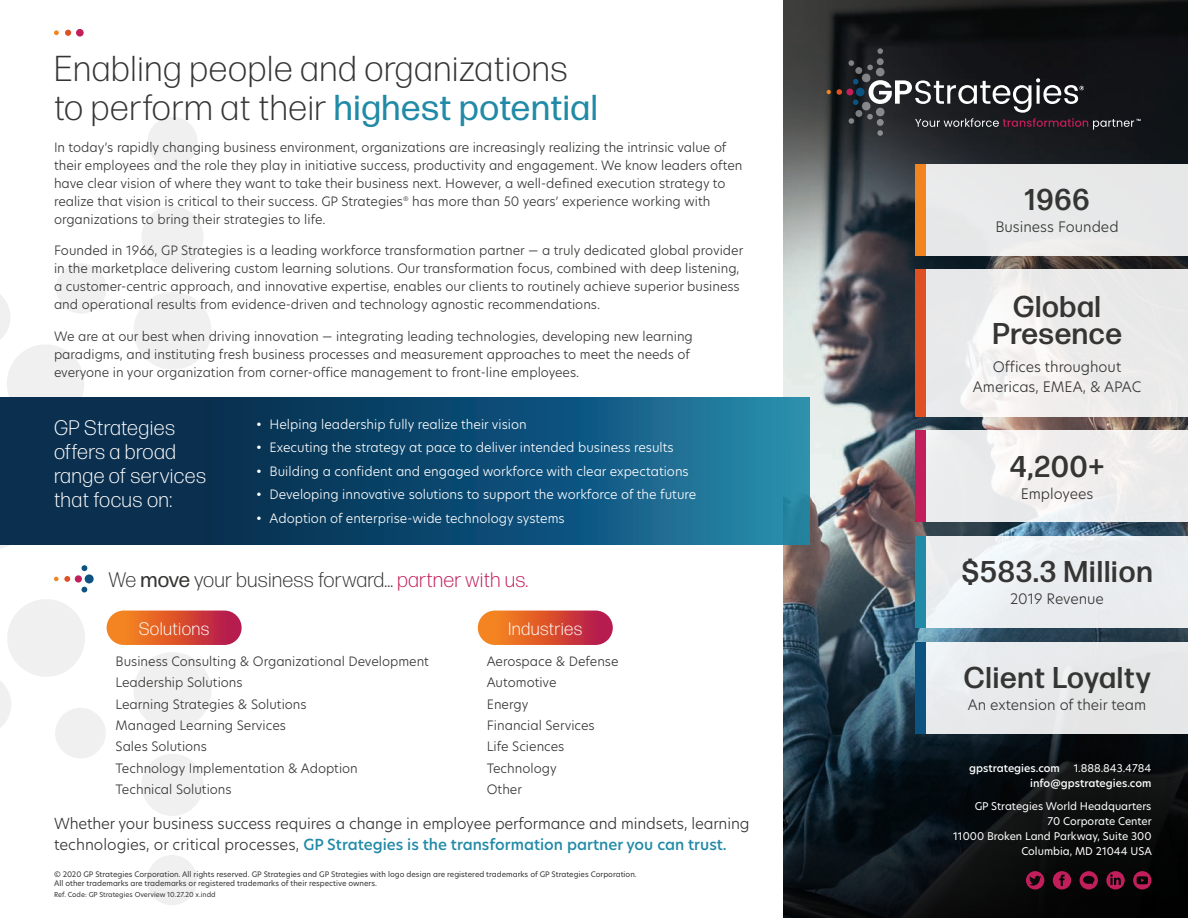
<style>
.page{position:relative;width:1188px;height:918px;background:#fff}
.page>*{position:absolute;margin:0;border:0;box-sizing:border-box;transform-origin:0 0}
.t1{font:300 36px/39px "Forma DJR Text";letter-spacing:.02em;color:#353534}
.t2{font:500 30px/27px "Forma DJR Text";letter-spacing:.03em;color:#353534;text-align:center}
.t3{font:300 21px/24px "Forma DJR Text";letter-spacing:.02em;color:#fff}
.t4{font:300 21px "Forma DJR Text";letter-spacing:.01em;color:#353534}
.t5{font:300 18px "Forma DJR Text";letter-spacing:.02em;color:#fff}
.t6{font:300 15px/21px "Hero New";letter-spacing:-.01em;color:#353534}
.t7{font:300 14.25px/19.5px "Hero New";color:#353534;text-align:center}
.t8{font:300 12.75px/21.5px "Hero New";color:#353534}
.t9{font:300 12.75px "Hero New";color:#fff}
.t10{font:10.5px/15px "Hero New";color:#fff;text-align:right}
.t11{font:500 10.5px "Hero New";color:#fff}
.t12{font:7.5px/9px "Hero New";color:#353534}
.t13{font:6.75px "Hero New";color:#353534}
.s1{font-weight:400;color:#208aa7}
.s2{font-weight:400}
.s3{color:#c21e5b}
.s4{font-weight:500;color:#208aa7}
</style>
<div class="page">
<img style="left:783px;top:0;width:405px;height:579px">
<svg style="left:783px;top:579px;width:405px;height:339px;background:#162128"></svg>
<svg style="left:1133px;top:871px;width:18px;height:19px"></svg>
<svg style="left:1106px;top:871px;width:19px;height:19px"></svg>
<svg style="left:1080px;top:871px;width:18px;height:19px"></svg>
<svg style="left:1053px;top:871px;width:18px;height:19px"></svg>
<svg style="left:1026px;top:871px;width:18px;height:19px"></svg>
<svg style="left:0;top:398px;width:810px;height:147px;background:#104c70"></svg>
<div style="left:921px;top:269px;width:267px;height:148px;background:linear-gradient(to right,#f0f0f0,#ebeae9)"></div>
<div style="left:921px;top:431px;width:267px;height:91px;background:linear-gradient(to right,#eeeff0,#efeded)"></div>
<div style="left:921px;top:536px;width:267px;height:92px;background:#eaedef"></div>
<div style="left:921px;top:642px;width:267px;height:91px;background:#e7e9ea"></div>
<div style="left:921px;top:164px;width:267px;height:92px;background:#e8e8e9"></div>
<div style="left:915px;top:164px;width:11px;height:92px;background:#f38520"></div>
<div style="left:915px;top:269px;width:11px;height:148px;background:#e05025"></div>
<div style="left:915px;top:431px;width:11px;height:91px;background:#c21e5b"></div>
<div style="left:915px;top:536px;width:11px;height:92px;background:#208aa7"></div>
<div style="left:915px;top:642px;width:11px;height:91px;background:#0c5381"></div>
<div style="left:846px;top:89px;width:7px;height:6px;background:#c21e5a;border-radius:50%"></div>
<svg style="left:827px;top:89px;width:15px;height:6px"></svg>
<svg style="left:877px;top:48px;width:6px;height:6px"></svg>
<svg style="left:849px;top:60px;width:292px;height:76px;background:#323236"></svg>
<div style="left:76px;top:29px;width:8px;height:8px;background:#c21e5b;border-radius:50%"></div>
<svg style="left:65px;top:30px;width:6px;height:6px"></svg>
<svg style="left:54px;top:30px;width:5px;height:5px"></svg>
<div style="left:478px;top:611px;width:135px;height:34px;background:linear-gradient(to right,#fe9116,#b4144d);border-radius:17px"></div>
<div style="left:0;top:472px;width:31px;height:76px;background:#0b2f4e"></div>
<svg style="left:134px;top:292px;width:77px;height:77px"></svg>
<div style="left:134px;top:652px;width:77px;height:78px;background:#f0f0f0;border-radius:50%"></div>
<div style="left:141px;top:754px;width:63px;height:62px;background:#f0f0f0;border-radius:50%"></div>
<div style="left:147px;top:855px;width:50px;height:50px;background:#f0f0f0;border-radius:50%"></div>
<svg style="left:142px;top:206px;width:61px;height:62px"></svg>
<div style="left:56px;top:263px;width:51px;height:51px;background:#f0f0f0;border-radius:50%"></div>
<div style="left:147px;top:117px;width:51px;height:50px;background:#f0f0f0;border-radius:50%"></div>
<svg style="left:0;top:283px;width:88px;height:143px"></svg>
<svg style="left:0;top:565px;width:108px;height:193px"></svg>
<div style="left:107px;top:611px;width:135px;height:34px;background:linear-gradient(to right,#fe9015,#b4154d);border-radius:17px"></div>
<h1 class="t1" style="left:54px;top:48px;width:546px">Enabling people and organizations to perform at their <span class="s1">highest potential</span></h1>
<p class="t8" style="left:54px;top:138px;width:690px;line-height:18px">In today’s rapidly changing business environment, organizations are increasingly realizing the intrinsic value of their employees and the role they play in initiative success, productivity and engagement. We know leaders often have clear vision of where they want to take their business next. However, a well-defined execution strategy to realize that vision is critical to their success. GP Strategies<sup>®</sup> has more than 50 years’ experience working with organizations to bring their strategies to life.</p>
<p class="t8" style="left:54px;top:241px;width:691px;line-height:18px">Founded in 1966, GP Strategies is a leading workforce transformation partner — a truly dedicated global provider in the marketplace delivering custom learning solutions. Our transformation focus, combined with deep listening, a customer-centric approach, and innovative expertise, enables our clients to routinely achieve superior business and operational results from evidence-driven and technology agnostic recommendations.</p>
<p class="t8" style="left:54px;top:327px;width:640px;line-height:18px">We are at our best when driving innovation — integrating leading technologies, developing new learning paradigms, and instituting fresh business processes and measurement approaches to meet the needs of everyone in your organization from corner-office management to front-line employees.</p>
<h3 class="t3" style="left:54px;top:415px;width:154px">GP Strategies offers a broad range of services that focus on:</h3>
<p class="t9" style="left:256px;top:416px;width:272px">• Helping leadership fully realize their vision</p>
<p class="t9" style="left:256px;top:439px;width:419px">• Executing the strategy at pace to deliver intended business results</p>
<p class="t9" style="left:256px;top:462px;width:434px">• Building a confident and engaged workforce with clear expectations</p>
<p class="t9" style="left:256px;top:486px;width:442px">• Developing innovative solutions to support the workforce of the future</p>
<p class="t9" style="left:256px;top:510px;width:310px">• Adoption of enterprise-wide technology systems</p>
<h3 class="t4" style="left:108px;top:567px;width:421px">We <span class="s2">move</span> your business forward... <span class="s3">partner with us.</span></h3>
<h3 class="t5" style="left:139px;top:618px;width:72px">Solutions</h3>
<p class="t8" style="left:116px;top:650px;width:315px">Business Consulting &amp; Organizational Development<br>Leadership Solutions<br>Learning Strategies &amp; Solutions<br>Managed Learning Services<br>Sales Solutions<br>Technology Implementation &amp; Adoption<br>Technical Solutions</p>
<h3 class="t5" style="left:508px;top:618px;width:76px">Industries</h3>
<p class="t8" style="left:487px;top:650px;width:133px">Aerospace &amp; Defense<br>Automotive<br>Energy<br>Financial Services<br>Life Sciences<br>Technology<br>Other</p>
<p class="t6" style="left:54px;top:812px;width:697px">Whether your business success requires a change in employee performance and mindsets, learning technologies, or critical processes, <span class="s4">GP Strategies is the transformation partner you can trust.</span></p>
<p class="t12" style="left:54px;top:870px;width:584px">© 2020 GP Strategies Corporation. All rights reserved. GP Strategies and GP Strategies with logo design are registered trademarks of GP Strategies Corporation.<br>All other trademarks are trademarks or registered trademarks of their respective owners.</p>
<p class="t13" style="left:54px;top:890px;width:163px">Ref. Code: GP Strategies Overview 10.27.20 x.indd</p>
<h2 class="t2" style="left:1025px;top:185px;width:67px">1966</h2>
<p class="t7" style="left:995px;top:217px;width:125px">Business Founded</p>
<h2 class="t2" style="left:992px;top:293px;width:131px">Global<br>Presence</h2>
<p class="t7" style="left:973px;top:357px;width:170px">Offices throughout<br>Americas, EMEA, &amp; APAC</p>
<h2 class="t2" style="left:1010px;top:452px;width:96px">4,200+</h2>
<p class="t7" style="left:1021px;top:484px;width:74px">Employees</p>
<h2 class="t2" style="left:961px;top:557px;width:193px">$583.3 Million</h2>
<p class="t7" style="left:1010px;top:589px;width:95px">2019 Revenue</p>
<h2 class="t2" style="left:964px;top:663px;width:189px">Client Loyalty</h2>
<p class="t7" style="left:968px;top:695px;width:180px">An extension of their team</p>
<p class="t11" style="left:969px;top:761px;width:92px">gpstrategies.com</p>
<p class="t10" style="left:1074px;top:760px;width:79px">1.888.843.4784</p>
<p class="t11" style="left:1030px;top:776px;width:123px">info@gpstrategies.com</p>
<p class="t10" style="left:953px;top:799px;width:200px">GP Strategies World Headquarters<br>70 Corporate Center<br>11000 Broken Land Parkway, Suite 300<br>Columbia, MD 21044 USA</p>
</div>
